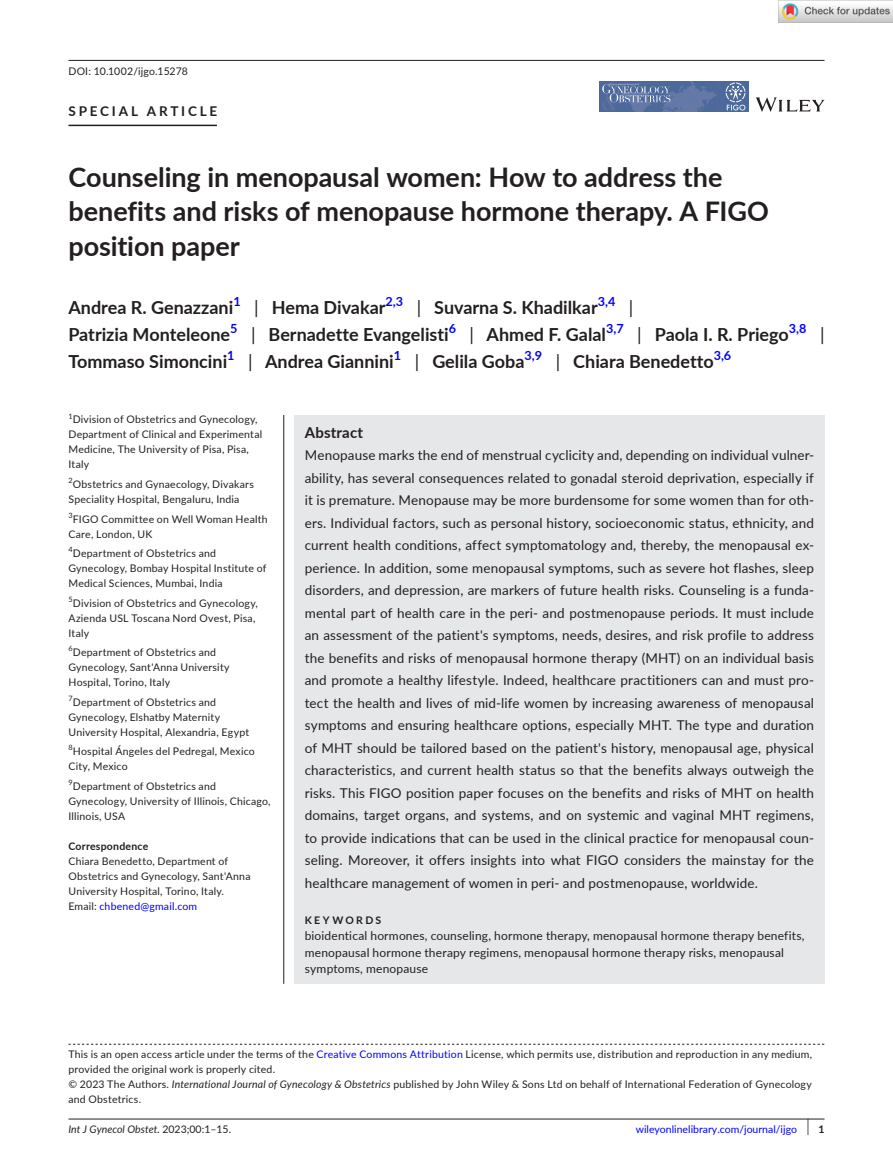
<style>
.page{position:relative;width:893px;height:1174px;background:#fff}
.page>*{position:absolute;margin:0;border:0;box-sizing:border-box;transform-origin:0 0}
.t1{font:700 27px/34.5px "Lato";color:#231f20}
.t2{font:700 18px "Lato";color:#231f20}
.t3{font:18px "Lato";color:#231f20}
.t4{font:700 15px "Lato";letter-spacing:.015em;color:#231f20}
.t5{font:13.5px/22.5px "Lato";letter-spacing:.01em;color:#231f20;text-align:justify}
.t6{font:700 13.5px "Lato";letter-spacing:.205em;color:#231f20}
.t7{font:700 12.6px "Lato";color:#00f}
.t8{font:12px/16.5px "Lato";letter-spacing:.015em;color:#231f20}
.t9{font:10.5px/15px "Lato";letter-spacing:.02em;color:#231f20}
.t10{font:10.5px "Lato";color:#00f}
.t11{font:italic 10.5px "Lato";color:#231f20}
.t12{font:700 10.5px "Lato";letter-spacing:.02em;color:#231f20}
.t13{font:700 10.5px "Lato";letter-spacing:.22em;color:#231f20}
.s1{font-weight:400}
.s2{color:#00f}
.s3{font-style:italic}
.s4{font-style:normal}
.s5{font-size:17.4px;color:#231f20}
.s6{font-weight:700;color:#231f20}
</style>
<div class="page">
<hr style="left:68px;top:1118px;width:756px;height:1px;background:#231f20">
<svg style="left:756px;top:97px;width:68px;height:15px"></svg>
<img style="left:599px;top:82px;width:149px;height:30px">
<svg style="left:602px;top:83px;width:68px;height:27px;background:#677ea9"></svg>
<svg style="left:726px;top:83px;width:19px;height:27px"></svg>
<hr style="left:68px;top:60px;width:756px;height:1px;background:#231f20">
<hr style="left:68px;top:125px;width:149px;height:1px;background:#231f20">
<svg style="left:68px;top:1043px;width:756px;height:1px"></svg>
<div style="left:294px;top:415px;width:530px;height:568px;background:#e6e7e9"></div>
<hr style="left:283px;top:415px;width:1px;height:568px;background:#231f20">
<img style="left:779px;top:0;width:114px;height:23px">
<p class="t9" style="left:68px;top:63px;width:121px">DOI: 10.1002/ijgo.15278</p>
<p class="t6" style="left:68px;top:101px;width:150px">SPECIAL ARTICLE</p>
<h1 class="t1" style="left:68px;top:159px;width:702px">Counseling in menopausal women: How to address the benefits and risks of menopause hormone therapy. A FIGO position paper</h1>
<h2 class="t2" style="left:68px;top:295px;width:166px">Andrea R. Genazzani</h2>
<p class="t7" style="left:233px;top:292px;width:9px">1</p>
<h2 class="t2" style="left:254px;top:295px;width:133px"><span class="s1">|</span> Hema Divakar</h2>
<p class="t7" style="left:386px;top:292px;width:19px">2,3</p>
<h2 class="t2" style="left:417px;top:295px;width:183px"><span class="s1">|</span> Suvarna S. Khadilkar</h2>
<p class="t7" style="left:598px;top:292px;width:19px">3,4</p>
<h2 class="t3" style="left:629px;top:295px;width:6px">|</h2>
<h2 class="t2" style="left:68px;top:322px;width:163px">Patrizia Monteleone</h2>
<p class="t7" style="left:230px;top:319px;width:9px">5</p>
<h2 class="t2" style="left:251px;top:322px;width:199px"><span class="s1">|</span> Bernadette Evangelisti</h2>
<p class="t7" style="left:449px;top:319px;width:9px">6</p>
<h2 class="t2" style="left:470px;top:322px;width:138px"><span class="s1">|</span> Ahmed F. Galal</h2>
<p class="t7" style="left:606px;top:319px;width:19px">3,7</p>
<h2 class="t2" style="left:637px;top:322px;width:153px"><span class="s1">|</span> Paola I. R. Priego</h2>
<p class="t7" style="left:789px;top:319px;width:19px">3,8</p>
<h2 class="t3" style="left:820px;top:322px;width:6px">|</h2>
<h2 class="t2" style="left:68px;top:349px;width:160px">Tommaso Simoncini</h2>
<p class="t7" style="left:227px;top:346px;width:9px">1</p>
<h2 class="t2" style="left:248px;top:349px;width:147px"><span class="s1">|</span> Andrea Giannini</h2>
<p class="t7" style="left:394px;top:346px;width:9px">1</p>
<h2 class="t2" style="left:415px;top:349px;width:111px"><span class="s1">|</span> Gelila Goba</h2>
<p class="t7" style="left:525px;top:346px;width:19px">3,9</p>
<h2 class="t2" style="left:556px;top:349px;width:159px"><span class="s1">|</span> Chiara Benedetto</h2>
<p class="t7" style="left:714px;top:346px;width:19px">3,6</p>
<p class="t9" style="left:68px;top:412px;width:195px"><sup>1</sup>Division of Obstetrics and Gynecology,<br>Department of Clinical and Experimental<br>Medicine, The University of Pisa, Pisa,<br>Italy</p>
<p class="t9" style="left:68px;top:476px;width:187px"><sup>2</sup>Obstetrics and Gynaecology, Divakars<br>Speciality Hospital, Bengaluru, India</p>
<p class="t9" style="left:68px;top:511px;width:201px"><sup>3</sup>FIGO Committee on Well Woman Health<br>Care, London, UK</p>
<p class="t9" style="left:68px;top:545px;width:199px"><sup>4</sup>Department of Obstetrics and<br>Gynecology, Bombay Hospital Institute of<br>Medical Sciences, Mumbai, India</p>
<p class="t9" style="left:68px;top:595px;width:191px"><sup>5</sup>Division of Obstetrics and Gynecology,<br>Azienda USL Toscana Nord Ovest, Pisa,<br>Italy</p>
<p class="t9" style="left:68px;top:644px;width:163px"><sup>6</sup>Department of Obstetrics and<br>Gynecology, Sant'Anna University<br>Hospital, Torino, Italy</p>
<p class="t9" style="left:68px;top:694px;width:182px"><sup>7</sup>Department of Obstetrics and<br>Gynecology, Elshatby Maternity<br>University Hospital, Alexandria, Egypt</p>
<p class="t9" style="left:68px;top:743px;width:188px"><sup>8</sup>Hospital Ángeles del Pedregal, Mexico<br>City, Mexico</p>
<p class="t9" style="left:68px;top:778px;width:204px"><sup>9</sup>Department of Obstetrics and<br>Gynecology, University of Illinois, Chicago,<br>Illinois, USA</p>
<p class="t12" style="left:68px;top:838px;width:81px">Correspondence</p>
<p class="t9" style="left:68px;top:853px;width:184px">Chiara Benedetto, Department of Obstetrics and Gynecology, Sant'Anna University Hospital, Torino, Italy.<br>Email: <span class="s2">chbened@gmail.com</span></p>
<p class="t4" style="left:305px;top:421px;width:60px">Abstract</p>
<p class="t5" style="left:305px;top:443px;width:511px">Menopause marks the end of menstrual cyclicity and, depending on individual vulner&shy;ability, has several consequences related to gonadal steroid deprivation, especially if it is premature. Menopause may be more burdensome for some women than for oth&shy;ers. Individual factors, such as personal history, socioeconomic status, ethnicity, and current health conditions, affect symptomatology and, thereby, the menopausal ex&shy;perience. In addition, some menopausal symptoms, such as severe hot flashes, sleep disorders, and depression, are markers of future health risks. Counseling is a funda&shy;mental part of health care in the peri- and postmenopause periods. It must include an assessment of the patient's symptoms, needs, desires, and risk profile to address the benefits and risks of menopausal hormone therapy (MHT) on an individual basis and promote a healthy lifestyle. Indeed, healthcare practitioners can and must pro&shy;tect the health and lives of mid-life women by increasing awareness of menopausal symptoms and ensuring healthcare options, especially MHT. The type and duration of MHT should be tailored based on the patient's history, menopausal age, physical characteristics, and current health status so that the benefits always outweigh the risks. This FIGO position paper focuses on the benefits and risks of MHT on health domains, target organs, and systems, and on systemic and vaginal MHT regimens, to provide indications that can be used in the clinical practice for menopausal coun&shy;seling. Moreover, it offers insights into what FIGO considers the mainstay for the healthcare management of women in peri- and postmenopause, worldwide.</p>
<p class="t13" style="left:305px;top:912px;width:78px">KEYWORDS</p>
<p class="t8" style="left:305px;top:927px;width:501px">bioidentical hormones, counseling, hormone therapy, menopausal hormone therapy benefits, menopausal hormone therapy regimens, menopausal hormone therapy risks, menopausal symptoms, menopause</p>
<p class="t9" style="left:68px;top:1046px;width:745px">This is an open access article under the terms of the <span class="s2">Creative Commons Attribution</span> License, which permits use, distribution and reproduction in any medium, provided the original work is properly cited.<br>© 2023 The Authors. <span class="s3">International Journal of Gynecology &amp; Obstetrics</span> published by John Wiley &amp; Sons Ltd on behalf of International Federation of Gynecology and Obstetrics.</p>
<p class="t11" style="left:68px;top:1121px;width:164px">Int J Gynecol Obstet. <span class="s4">2023;00:1–15.</span></p>
<p class="t10" style="left:636px;top:1121px;width:190px">wileyonlinelibrary.com/journal/ijgo <span class="s5">|</span> <span class="s6">1</span></p>
</div>
